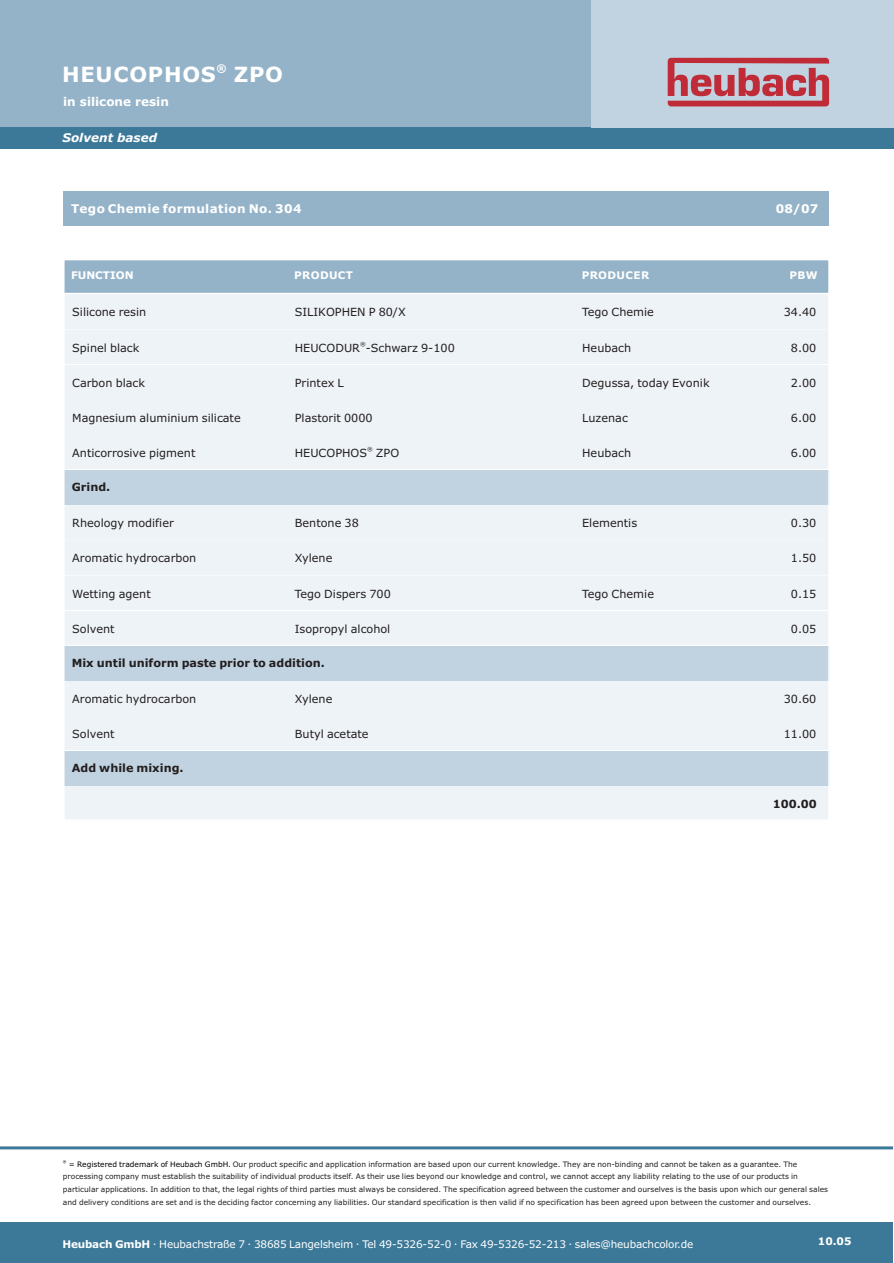
<style>
.page{position:relative;width:894px;height:1263px;background:#fff}
.page>*{position:absolute;margin:0;border:0;box-sizing:border-box;transform-origin:0 0}
.t1{font:700 21px "Verdana";letter-spacing:.035em;color:#fff}
.t2{font:12px "Verdana";letter-spacing:-.02em;color:#fff}
.t3{font:700 12px "Verdana";letter-spacing:.035em;color:#fff}
.t4{font:700 12px "Verdana";color:#fff}
.t5{font:italic 700 12px "Verdana";color:#fff}
.t6{font:11.25px "Verdana";color:#231f20}
.t7{font:700 11.25px "Verdana";color:#231f20}
.t8{font:10.5px "Verdana";letter-spacing:-.015em;color:#fff}
.t9{font:700 10.5px "Verdana";letter-spacing:.035em;color:#fff}
.t10{font:700 10.5px "Verdana";color:#fff}
.t11{font:7.5px/12.8px "Verdana";color:#231f20}
.t12{font:5.7px "Verdana";color:#231f20}
.t13{font:3.75px "Verdana";color:#000}
.s1{color:#000}
.s2{font-weight:700}
</style>
<div class="page">
<div style="left:0;top:0;width:591px;height:128px;background:#94b3c9"></div>
<div style="left:0;top:128px;width:894px;height:21px;background:#3c7998"></div>
<div style="left:591px;top:0;width:303px;height:128px;background:#c1d2e0"></div>
<div style="left:64px;top:192px;width:765px;height:34px;background:#94b3c9"></div>
<div style="left:64px;top:260px;width:765px;height:34px;background:#94b3c9"></div>
<div style="left:0;top:1222px;width:893px;height:41px;background:#3c7998"></div>
<hr style="left:0;top:1146px;width:893px;height:3px;background:#3c7998">
<div style="left:64px;top:716px;width:765px;height:34px;background:#eef3f7"></div>
<div style="left:64px;top:681px;width:765px;height:34px;background:#eef3f7"></div>
<div style="left:64px;top:611px;width:765px;height:34px;background:#eef3f7"></div>
<div style="left:64px;top:576px;width:765px;height:34px;background:#eef3f7"></div>
<div style="left:64px;top:541px;width:765px;height:34px;background:#eef3f7"></div>
<div style="left:64px;top:506px;width:765px;height:34px;background:#eef3f7"></div>
<div style="left:64px;top:435px;width:765px;height:35px;background:#eef3f7"></div>
<div style="left:64px;top:400px;width:765px;height:34px;background:#eef3f7"></div>
<div style="left:64px;top:365px;width:765px;height:34px;background:#eef3f7"></div>
<div style="left:64px;top:330px;width:765px;height:34px;background:#eef3f7"></div>
<div style="left:64px;top:295px;width:765px;height:34px;background:#eef3f7"></div>
<hr style="left:64px;top:293px;width:765px;height:1px;background:#fff">
<div style="left:64px;top:786px;width:765px;height:34px;background:#eef3f7"></div>
<div style="left:64px;top:751px;width:765px;height:34px;background:#c1d2e0"></div>
<div style="left:64px;top:646px;width:765px;height:34px;background:#c1d2e0"></div>
<div style="left:64px;top:470px;width:765px;height:34px;background:#c1d2e0"></div>
<hr style="left:64px;top:469px;width:765px;height:1px;background:#fff">
<svg style="left:668px;top:58px;width:161px;height:48px"></svg>
<h3 class="t9" style="left:217px;top:64px;width:12px">®</h3>
<h1 class="t1" style="left:62px;top:66px;width:222px">HEUCOPHOS ZPO</h1>
<h2 class="t4" style="left:63px;top:97px;width:107px">in silicone resin</h2>
<h2 class="t5" style="left:63px;top:133px;width:96px">Solvent based</h2>
<h2 class="t3" style="left:71px;top:204px;width:232px">Tego Chemie formulation No. 304</h2>
<h2 class="t3" style="left:776px;top:204px;width:44px">08/07</h2>
<h3 class="t10" style="left:71px;top:271px;width:64px">FUNCTION</h3>
<h3 class="t9" style="left:294px;top:271px;width:60px">PRODUCT</h3>
<h3 class="t9" style="left:582px;top:271px;width:69px">PRODUCER</h3>
<h3 class="t9" style="left:790px;top:271px;width:30px">PBW</h3>
<h3 class="t6" style="left:72px;top:308px;width:76px">Silicone resin</h3>
<h3 class="t6" style="left:295px;top:308px;width:112px">SILIKOPHEN P 80/X</h3>
<h3 class="t6" style="left:582px;top:308px;width:73px">Tego Chemie</h3>
<h3 class="t6" style="left:784px;top:308px;width:34px">34.40</h3>
<h3 class="t6" style="left:72px;top:343px;width:69px">Spinel black</h3>
<p class="t12" style="left:360px;top:342px;width:7px">®</p>
<h3 class="t6" style="left:295px;top:343px;width:162px">HEUCODUR -Schwarz 9-100</h3>
<h3 class="t6" style="left:582px;top:343px;width:51px">Heubach</h3>
<h3 class="t6" style="left:791px;top:343px;width:27px">8.00</h3>
<h3 class="t6" style="left:72px;top:378px;width:74px">Carbon black</h3>
<h3 class="t6" style="left:295px;top:378px;width:51px">Printex L</h3>
<h3 class="t6" style="left:582px;top:378px;width:129px">Degussa, today Evonik</h3>
<h3 class="t6" style="left:791px;top:378px;width:27px">2.00</h3>
<h3 class="t6" style="left:72px;top:413px;width:170px">Magnesium aluminium silicate</h3>
<h3 class="t6" style="left:295px;top:413px;width:79px">Plastorit 0000</h3>
<h3 class="t6" style="left:582px;top:413px;width:47px">Luzenac</h3>
<h3 class="t6" style="left:791px;top:413px;width:27px">6.00</h3>
<h3 class="t6" style="left:72px;top:448px;width:125px">Anticorrosive pigment</h3>
<p class="t12" style="left:367px;top:447px;width:7px">®</p>
<h3 class="t6" style="left:295px;top:448px;width:106px">HEUCOPHOS ZPO</h3>
<h3 class="t6" style="left:582px;top:448px;width:51px">Heubach</h3>
<h3 class="t6" style="left:791px;top:448px;width:27px">6.00</h3>
<h3 class="t7" style="left:72px;top:483px;width:40px">Grind.</h3>
<h3 class="t6" style="left:72px;top:519px;width:103px">Rheology modifier</h3>
<h3 class="t6" style="left:295px;top:519px;width:66px">Bentone 38</h3>
<h3 class="t6" style="left:582px;top:519px;width:57px">Elementis</h3>
<h3 class="t6" style="left:791px;top:519px;width:27px">0.30</h3>
<h3 class="t6" style="left:72px;top:554px;width:126px">Aromatic hydrocarbon</h3>
<h3 class="t6" style="left:295px;top:554px;width:39px">Xylene</h3>
<h3 class="t6" style="left:791px;top:554px;width:27px">1.50</h3>
<h3 class="t6" style="left:72px;top:589px;width:80px">Wetting agent</h3>
<h3 class="t6" style="left:295px;top:589px;width:98px">Tego Dispers 700</h3>
<h3 class="t6" style="left:582px;top:589px;width:73px">Tego Chemie</h3>
<h3 class="t6" style="left:791px;top:589px;width:27px">0.15</h3>
<h3 class="t6" style="left:72px;top:624px;width:44px">Solvent</h3>
<h3 class="t6" style="left:295px;top:624px;width:97px">Isopropyl alcohol</h3>
<h3 class="t6" style="left:791px;top:624px;width:27px">0.05</h3>
<h3 class="t7" style="left:72px;top:659px;width:255px">Mix until uniform paste prior to addition.</h3>
<h3 class="t6" style="left:72px;top:694px;width:126px">Aromatic hydrocarbon</h3>
<h3 class="t6" style="left:295px;top:694px;width:39px">Xylene</h3>
<h3 class="t6" style="left:784px;top:694px;width:34px">30.60</h3>
<h3 class="t6" style="left:72px;top:729px;width:44px">Solvent</h3>
<h3 class="t6" style="left:295px;top:729px;width:75px">Butyl acetate</h3>
<h3 class="t6" style="left:784px;top:729px;width:34px">11.00</h3>
<h3 class="t7" style="left:72px;top:764px;width:113px">Add while mixing.</h3>
<h3 class="t7" style="left:773px;top:799px;width:46px">100.00</h3>
<p class="t13" style="left:63px;top:1160px;width:5px">®</p>
<p class="t11" style="left:63px;top:1158px;width:767px;text-indent:6px"><span class="s1">= Registered trademark of Heubach GmbH.</span> Our product specific and application information are based upon our current knowledge. They are non-binding and cannot be taken as a guarantee. The processing company must establish the suitability of individual products itself. As their use lies beyond our knowledge and control, we cannot accept any liability relating to the use of our products in particular applications. In addition to that, the legal rights of third parties must always be considered. The specification agreed between the customer and ourselves is the basis upon which our general sales and delivery conditions are set and is the deciding factor concerning any liabilities. Our standard specification is then valid if no specification has been agreed upon between the customer and ourselves.</p>
<h3 class="t8" style="left:62px;top:1240px;width:632px"><span class="s2">Heubach GmbH</span> Heubachstraße 7 38685 Langelsheim Tel 49-5326-52-0 Fax 49-5326-52-213 sales@heubachcolor.de</h3>
<h3 class="t8" style="left:153px;top:1237px;width:5px">.</h3>
<h3 class="t8" style="left:248px;top:1237px;width:5px">.</h3>
<h3 class="t8" style="left:356px;top:1237px;width:5px">.</h3>
<h3 class="t8" style="left:454px;top:1237px;width:5px">.</h3>
<h3 class="t8" style="left:569px;top:1237px;width:5px">.</h3>
<h3 class="t9" style="left:818px;top:1237px;width:35px">10.05</h3>
<h2 class="t2" style="left:62px;top:1238px;width:723px"><span class="s2">Heubach GmbH</span> Heubachstraße 7 38685 Langelsheim Tel 49-5326-52-0 Fax 49-5326-52-213 sales@heubachcolor.de</h2>
<h2 class="t2" style="left:166px;top:1235px;width:6px">.</h2>
<h2 class="t2" style="left:274px;top:1235px;width:6px">.</h2>
<h2 class="t2" style="left:398px;top:1235px;width:6px">.</h2>
<h2 class="t2" style="left:641px;top:1235px;width:6px">.</h2>
</div>
